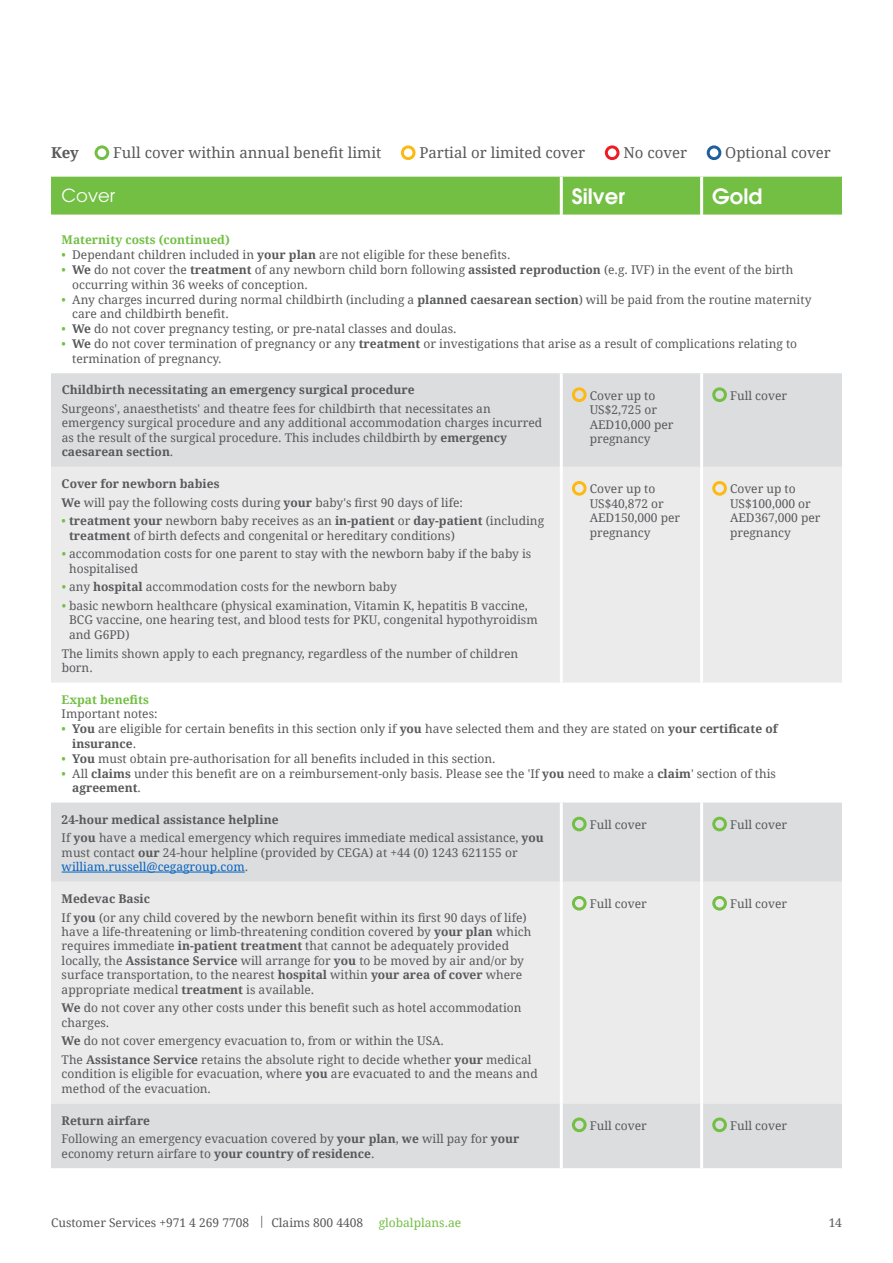
<style>
.page{position:relative;width:893px;height:1263px;background:#fff}
.page>*{position:absolute;margin:0;border:0;box-sizing:border-box;transform-origin:0 0}
.t1{font:600 21px "ITC Avant Garde Pro";color:#fff}
.t2{font:18px "ITC Avant Garde Pro";color:#fff}
.t3{font:15px "Droid Serif";color:#58595b}
.t4{font:700 15px "Droid Serif";color:#58595b}
.t5{font:12px/14.4px "Droid Serif";color:#58595b}
.t6{font:700 12px "Droid Serif";color:#58595b}
.t7{font:700 12px "Droid Serif";color:#72bf44}
.t8{font:12px "Droid Serif";color:#72bf44}
.s1{color:#72bf44}
.s2{font-weight:700}
.s3{color:#0563c1}
</style>
<div class="page">
<div style="left:51px;top:373px;width:791px;height:795px;background:#dcddde"></div>
<svg style="left:51px;top:467px;width:791px;height:636px;fill:#ebebec"></svg>
<hr style="left:560px;top:373px;width:3px;height:94px;background:#fff">
<hr style="left:560px;top:467px;width:3px;height:215px;background:#fff">
<hr style="left:560px;top:802px;width:3px;height:80px;background:#fff">
<hr style="left:560px;top:882px;width:3px;height:221px;background:#fff">
<hr style="left:560px;top:1103px;width:3px;height:65px;background:#fff">
<div style="left:51px;top:177px;width:791px;height:38px;background:#72bf44"></div>
<hr style="left:700px;top:373px;width:3px;height:94px;background:#fff">
<hr style="left:700px;top:467px;width:3px;height:215px;background:#fff">
<hr style="left:700px;top:802px;width:3px;height:80px;background:#fff">
<hr style="left:700px;top:882px;width:3px;height:221px;background:#fff">
<hr style="left:700px;top:1103px;width:3px;height:65px;background:#fff">
<div style="left:572px;top:387px;width:15px;height:15px;border:3px solid #fdb913;border-radius:50%"></div>
<div style="left:712px;top:387px;width:15px;height:15px;border:3px solid #72bf44;border-radius:50%"></div>
<div style="left:572px;top:481px;width:15px;height:15px;border:3px solid #fdb913;border-radius:50%"></div>
<div style="left:712px;top:481px;width:15px;height:15px;border:3px solid #fdb913;border-radius:50%"></div>
<hr style="left:62px;top:872px;width:183px;height:1px;background:#0563c1">
<div style="left:572px;top:817px;width:15px;height:14px;border:3px solid #72bf44;border-radius:50%"></div>
<div style="left:712px;top:817px;width:15px;height:14px;border:3px solid #72bf44;border-radius:50%"></div>
<div style="left:572px;top:896px;width:15px;height:14px;border:3px solid #72bf44;border-radius:50%"></div>
<div style="left:712px;top:896px;width:15px;height:14px;border:3px solid #72bf44;border-radius:50%"></div>
<div style="left:572px;top:1117px;width:15px;height:15px;border:3px solid #72bf44;border-radius:50%"></div>
<div style="left:712px;top:1117px;width:15px;height:15px;border:3px solid #72bf44;border-radius:50%"></div>
<div style="left:95px;top:145px;width:14px;height:15px;border:3px solid #72bf44;border-radius:50%"></div>
<div style="left:401px;top:145px;width:15px;height:15px;border:3px solid #fdb913;border-radius:50%"></div>
<div style="left:605px;top:145px;width:14px;height:15px;border:3px solid #ed1d24;border-radius:50%"></div>
<div style="left:707px;top:145px;width:14px;height:15px;border:3px solid #215e9e;border-radius:50%"></div>
<p class="t4" style="left:51px;top:142px;width:29px">Key</p>
<p class="t3" style="left:113px;top:142px;width:270px">Full cover within annual benefit limit</p>
<p class="t3" style="left:419px;top:142px;width:167px">Partial or limited cover</p>
<p class="t3" style="left:623px;top:142px;width:65px">No cover</p>
<p class="t3" style="left:725px;top:142px;width:107px">Optional cover</p>
<h2 class="t2" style="left:62px;top:184px;width:55px">Cover</h2>
<h1 class="t1" style="left:572px;top:183px;width:54px">Silver</h1>
<h1 class="t1" style="left:712px;top:183px;width:51px">Gold</h1>
<p class="t7" style="left:62px;top:232px;width:170px">Maternity costs (continued)</p>
<p class="t5" style="left:62px;top:248px;width:450px"><span class="s1">•</span> Dependant children included in <span class="s2">your plan</span> are not eligible for these benefits.</p>
<p class="t5" style="left:72px;top:263px;width:723px;text-indent:-11px"><span class="s1">•</span> <span class="s2">We</span> do not cover the <span class="s2">treatment</span> of any newborn child born following <span class="s2">assisted reproduction</span> (e.g. IVF) in the event of the birth occurring within 36 weeks of conception.</p>
<p class="t5" style="left:72px;top:292px;width:741px;text-indent:-11px"><span class="s1">•</span> Any charges incurred during normal childbirth (including a <span class="s2">planned caesarean section</span>) will be paid from the routine maternity care and childbirth benefit.</p>
<p class="t5" style="left:62px;top:321px;width:396px"><span class="s1">•</span> <span class="s2">We</span> do not cover pregnancy testing, or pre-natal classes and doulas.</p>
<p class="t5" style="left:72px;top:336px;width:726px;text-indent:-11px"><span class="s1">•</span> <span class="s2">We</span> do not cover termination of pregnancy or any <span class="s2">treatment</span> or investigations that arise as a result of complications relating to termination of pregnancy.</p>
<p class="t6" style="left:62px;top:382px;width:354px">Childbirth necessitating an emergency surgical procedure</p>
<p class="t5" style="left:62px;top:401px;width:482px">Surgeons', anaesthetists' and theatre fees for childbirth that necessitates an emergency surgical procedure and any additional accommodation charges incurred as the result of the surgical procedure. This includes childbirth by <span class="s2">emergency caesarean section</span>.</p>
<p class="t5" style="left:590px;top:388px;width:85px">Cover up to<br>US$2,725 or<br>AED10,000 per pregnancy</p>
<p class="t5" style="left:730px;top:388px;width:59px">Full cover</p>
<p class="t5" style="left:62px;top:474px;width:403px;line-height:18.6px"><span class="s2">Cover for newborn babies<br>We</span> will pay the following costs during <span class="s2">your</span> baby's first 90 days of life:</p>
<p class="t5" style="left:69px;top:513px;width:477px;text-indent:-7px"><span class="s1">•</span> <span class="s2">treatment your</span> newborn baby receives as an <span class="s2">in-patient</span> or <span class="s2">day-patient</span> (including <span class="s2">treatment</span> of birth defects and congenital or hereditary conditions)</p>
<p class="t5" style="left:69px;top:546px;width:464px;text-indent:-7px"><span class="s1">•</span> accommodation costs for one parent to stay with the newborn baby if the baby is hospitalised</p>
<p class="t5" style="left:62px;top:580px;width:337px"><span class="s1">•</span> any <span class="s2">hospital</span> accommodation costs for the newborn baby</p>
<p class="t5" style="left:69px;top:598px;width:470px;text-indent:-7px"><span class="s1">•</span> basic newborn healthcare (physical examination, Vitamin K, hepatitis B vaccine,<br>BCG vaccine, one hearing test, and blood tests for PKU, congenital hypothyroidism and G6PD)</p>
<p class="t5" style="left:62px;top:646px;width:458px">The limits shown apply to each pregnancy, regardless of the number of children born.</p>
<p class="t5" style="left:590px;top:482px;width:92px">Cover up to<br>US$40,872 or<br>AED150,000 per pregnancy</p>
<p class="t5" style="left:730px;top:482px;width:92px">Cover up to<br>US$100,000 or<br>AED367,000 per pregnancy</p>
<p class="t7" style="left:62px;top:691px;width:89px">Expat benefits</p>
<p class="t5" style="left:62px;top:706px;width:97px">Important notes:</p>
<p class="t5" style="left:72px;top:721px;width:707px;text-indent:-11px"><span class="s1">•</span> <span class="s2">You</span> are eligible for certain benefits in this section only if <span class="s2">you</span> have selected them and they are stated on <span class="s2">your certificate of insurance</span>.</p>
<p class="t5" style="left:62px;top:751px;width:436px"><span class="s1">•</span> <span class="s2">You</span> must obtain pre-authorisation for all benefits included in this section.</p>
<p class="t5" style="left:72px;top:766px;width:705px;text-indent:-11px"><span class="s1">•</span> All <span class="s2">claims</span> under this benefit are on a reimbursement-only basis. Please see the 'If <span class="s2">you</span> need to make a <span class="s2">claim</span>' section of this <span class="s2">agreement</span>.</p>
<p class="t5" style="left:62px;top:810px;width:484px;line-height:18.6px"><span class="s2">24-hour medical assistance helpline<br></span>If <span class="s2">you</span> have a medical emergency which requires immediate medical assistance, <span class="s2">you</span></p>
<p class="t5" style="left:62px;top:845px;width:457px">must contact <span class="s2">our</span> 24-hour helpline (provided by CEGA) at +44 (0) 1243 621155 or <span class="s3">william.russell@cegagroup.com</span>.</p>
<p class="t5" style="left:590px;top:817px;width:59px">Full cover</p>
<p class="t5" style="left:730px;top:817px;width:59px">Full cover</p>
<p class="t5" style="left:62px;top:889px;width:467px;line-height:18.6px"><span class="s2">Medevac Basic<br></span>If <span class="s2">you</span> (or any child covered by the newborn benefit within its first 90 days of life)</p>
<p class="t5" style="left:62px;top:924px;width:471px">have a life-threatening or limb-threatening condition covered by <span class="s2">your plan</span> which requires immediate <span class="s2">in-patient treatment</span> that cannot be adequately provided locally, the <span class="s2">Assistance Service</span> will arrange for <span class="s2">you</span> to be moved by air and/or by surface transportation, to the nearest <span class="s2">hospital</span> within <span class="s2">your area of cover</span> where appropriate medical <span class="s2">treatment</span> is available.</p>
<p class="t5" style="left:62px;top:1000px;width:461px"><span class="s2">We</span> do not cover any other costs under this benefit such as hotel accommodation charges.</p>
<p class="t5" style="left:62px;top:1031px;width:471px;line-height:18.6px"><span class="s2">We</span> do not cover emergency evacuation to, from or within the USA.<br>The <span class="s2">Assistance Service</span> retains the absolute right to decide whether <span class="s2">your</span> medical</p>
<p class="t5" style="left:62px;top:1066px;width:478px">condition is eligible for evacuation, where <span class="s2">you</span> are evacuated to and the means and method of the evacuation.</p>
<p class="t5" style="left:62px;top:1110px;width:459px;line-height:18.6px"><span class="s2">Return airfare<br></span>Following an emergency evacuation covered by <span class="s2">your plan</span>, <span class="s2">we</span> will pay for <span class="s2">your</span></p>
<p class="t5" style="left:62px;top:1146px;width:314px">economy return airfare to <span class="s2">your country of residence</span>.</p>
<p class="t5" style="left:590px;top:896px;width:59px">Full cover</p>
<p class="t5" style="left:730px;top:896px;width:59px">Full cover</p>
<p class="t5" style="left:590px;top:1118px;width:59px">Full cover</p>
<p class="t5" style="left:730px;top:1118px;width:59px">Full cover</p>
<p class="t5" style="left:51px;top:1215px;width:314px">Customer Services +971 4 269 7708 | Claims 800 4408</p>
<p class="t8" style="left:379px;top:1214px;width:84px">globalplans.ae</p>
<p class="t5" style="left:829px;top:1215px;width:15px">14</p>
</div>
